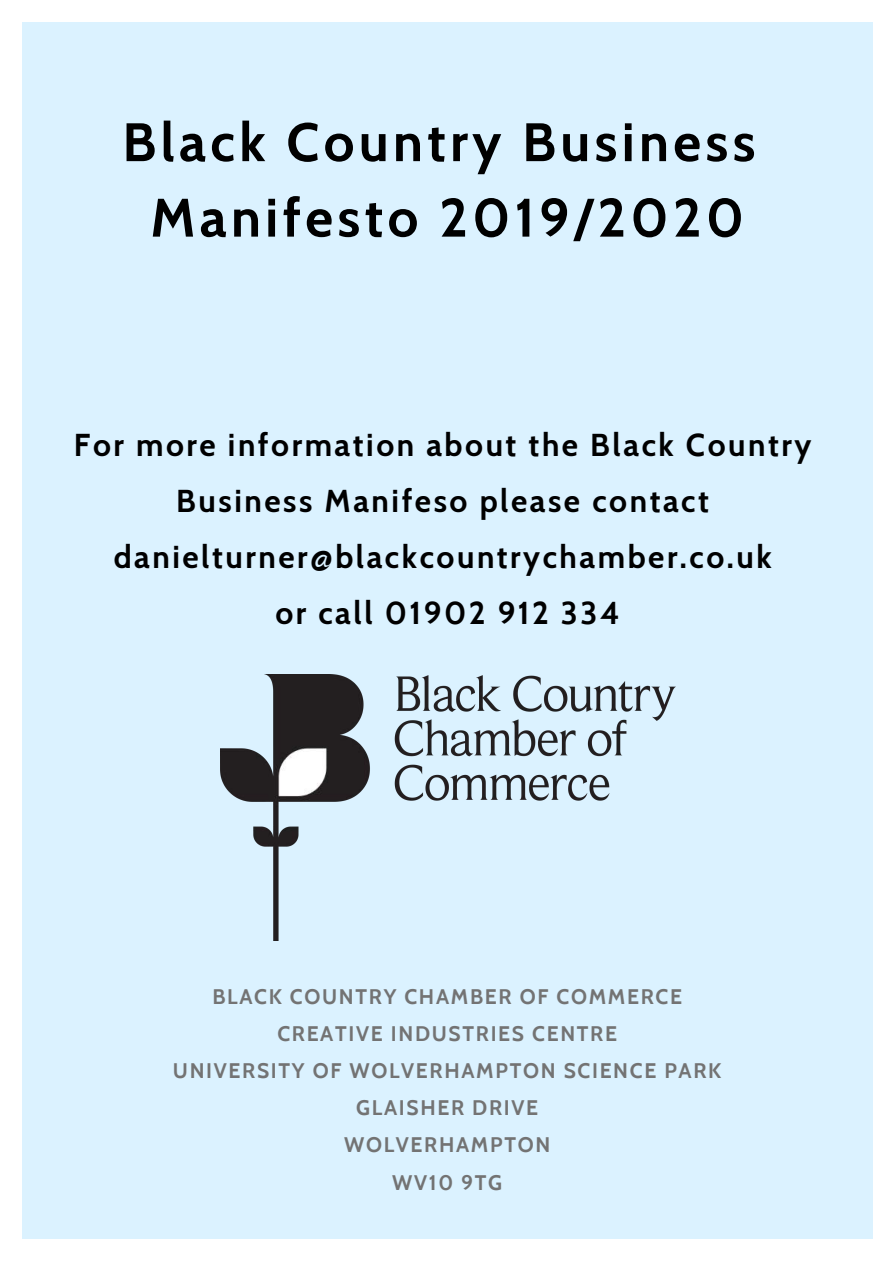
<style>
.page{position:relative;width:894px;height:1264px;background:#fff}
.page>*{position:absolute;margin:0;border:0;box-sizing:border-box;transform-origin:0 0}
.t1{font:700 54px/75.4px "Cabin";letter-spacing:.08em;color:#000;text-align:center}
.t2{font:700 31.5px/55.8px "Cabin";letter-spacing:.08em;color:#000;text-align:center}
.t3{font:700 21px/37.2px "Cabin";letter-spacing:.08em;color:#737373;text-align:center}
</style>
<div class="page">
<div style="left:23px;top:23px;width:848px;height:1216px;background:#dbf2ff"></div>
<img style="left:220px;top:674px;width:455px;height:266px">
<h1 class="t1" style="left:122px;top:104px;width:634px">Black Country Business<br>Manifesto 2019/2020</h1>
<h2 class="t2" style="left:74px;top:417px;width:738px">For more information about the Black Country Business Manifeso please contact danielturner@blackcountrychamber.co.uk<br>or call 01902 912 334</h2>
<p class="t3" style="left:173px;top:977px;width:550px">BLACK COUNTRY CHAMBER OF COMMERCE<br>CREATIVE INDUSTRIES CENTRE<br>UNIVERSITY OF WOLVERHAMPTON SCIENCE PARK<br>GLAISHER DRIVE<br>WOLVERHAMPTON<br>WV10 9TG</p>
</div>
